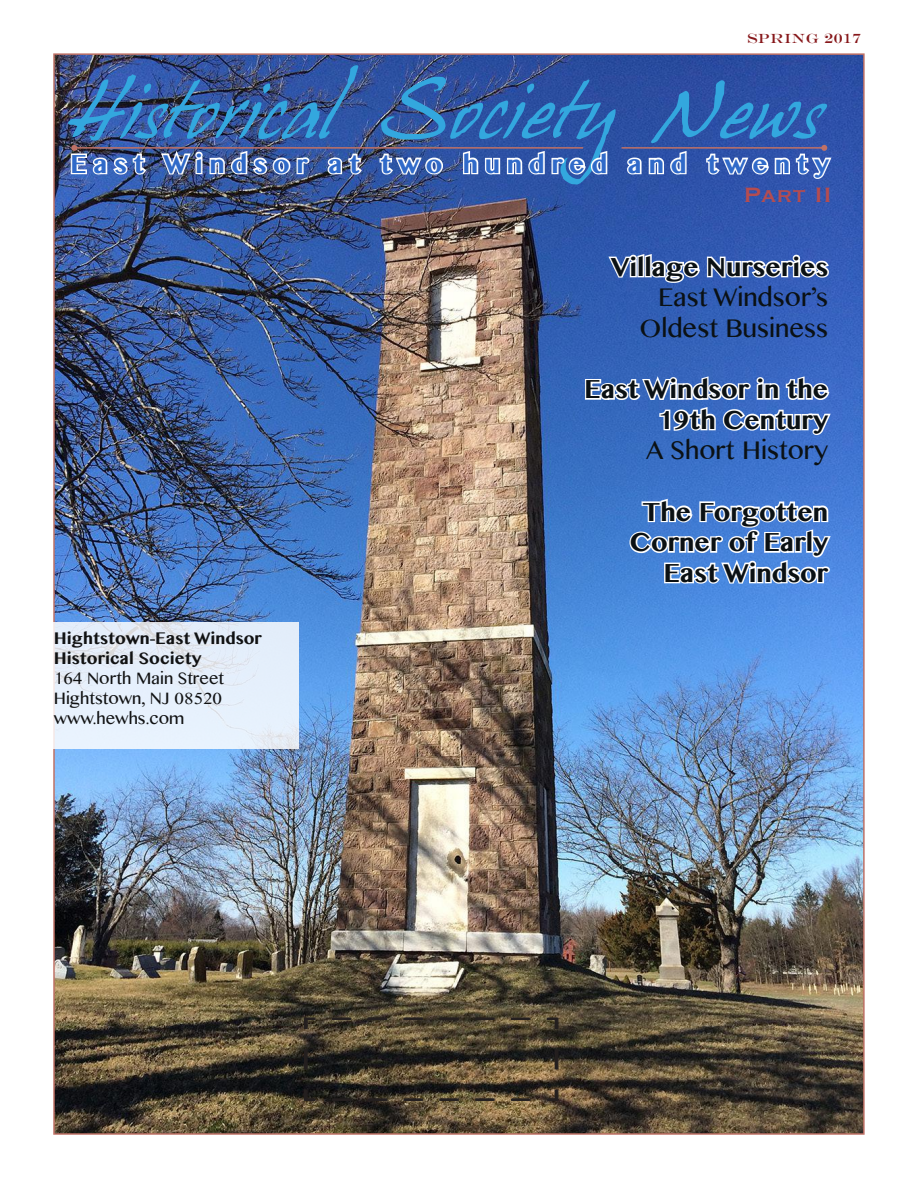
<style>
.page{position:relative;width:918px;height:1188px;background:#fff}
.page>*{position:absolute;margin:0;border:0;box-sizing:border-box;transform-origin:0 0}
.t1{font:72px "Hans Hand";letter-spacing:.01em;color:#33a7de}
.t2{font:27px "Copperplate";color:#b54c50}
.t3{font:700 25.5px/30.6px "Lao MN";color:#0b1114;text-align:right}
.t4{font:25.5px/30.6px "Lao MN";color:#0b1114;text-align:right}
.t5{font:700 25.5px "Lao MN";letter-spacing:.26em;color:#306ac9}
.t6{font:16.5px/19.8px "Lao MN";color:#111213}
.t7{font:700 16.5px/19.8px "Lao MN";color:#111213}
.t8{font:13.5px "Engravers";letter-spacing:.04em;color:#87181b}
</style>
<div class="page">
<img style="left:56px;top:56px;width:806px;height:1076px">
<svg style="left:303px;top:1017px;width:257px;height:85px"></svg>
<svg style="left:53px;top:622px;width:245px;height:127px;fill:#e6effc"></svg>
<hr style="left:622px;top:147px;width:202px;height:2px;background:#bf7166">
<svg style="left:607px;top:252px;width:224px;height:33px"></svg>
<svg style="left:583px;top:372px;width:250px;height:65px"></svg>
<svg style="left:627px;top:497px;width:206px;height:89px"></svg>
<hr style="left:74px;top:147px;width:509px;height:2px;background:#bf7166">
<img style="left:69px;top:145px;width:79px;height:32px">
<img style="left:159px;top:147px;width:153px;height:30px">
<svg style="left:325px;top:152px;width:39px;height:25px"></svg>
<svg style="left:378px;top:152px;width:67px;height:25px"></svg>
<svg style="left:461px;top:149px;width:148px;height:28px"></svg>
<svg style="left:625px;top:149px;width:63px;height:28px"></svg>
<svg style="left:705px;top:145px;width:129px;height:36px"></svg>
<p class="t8" style="left:747px;top:30px;width:115px">SPRING 2017</p>
<h1 class="t1" style="left:69px;top:71px;width:752px">Historical Society News</h1>
<p class="t2" style="left:743px;top:177px;width:91px">Part II</p>
<p class="t5" style="left:70px;top:147px;width:761px">East Windsor at two hundred and twenty</p>
<p class="t3" style="left:611px;top:252px;width:219px">Village Nurseries</p>
<p class="t4" style="left:639px;top:283px;width:190px">East Windsor’s<br>Oldest Business</p>
<p class="t7" style="left:54px;top:629px;width:210px">Hightstown-East Windsor<br>Historical Society</p>
<p class="t6" style="left:54px;top:669px;width:172px">164 North Main Street<br>Hightstown, NJ 08520 www.hewhs.com</p>
<p class="t3" style="left:584px;top:375px;width:246px">East Windsor in the<br>19th Century</p>
<p class="t4" style="left:646px;top:436px;width:184px">A Short History</p>
<p class="t3" style="left:630px;top:497px;width:200px">The Forgotten<br>Corner of Early<br>East Windsor</p>
</div>
